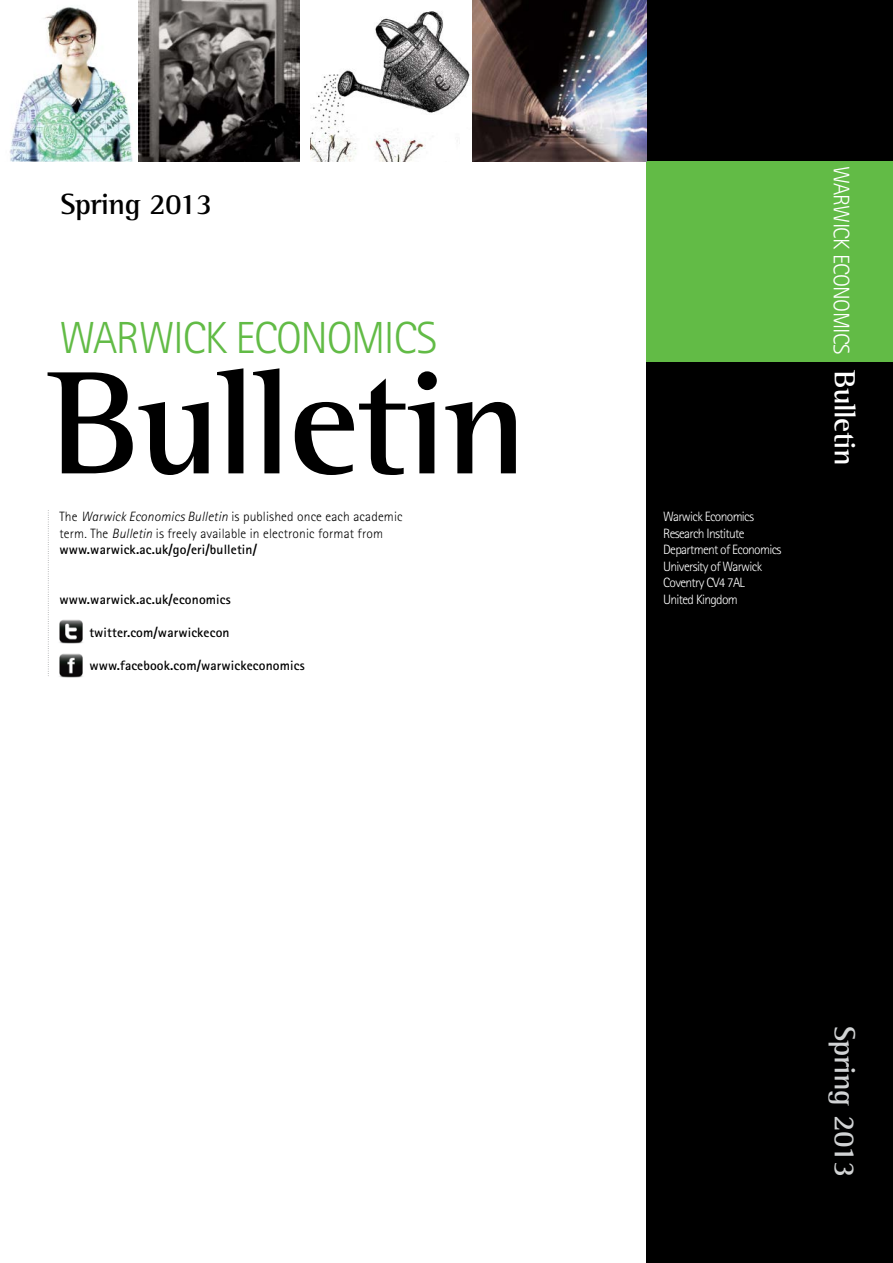
<style>
.page{position:relative;width:893px;height:1263px;background:#fff}
.page>*{position:absolute;margin:0;border:0;box-sizing:border-box;transform-origin:0 0}
.t1{font:700 150px "Rotis Semi Serif";letter-spacing:-.02em;color:#000}
.t2{font:300 45px "Rotis Sans Serif";letter-spacing:-.03em;color:#62bb46}
.t3{font:700 30px "Rotis Semi Serif";letter-spacing:-.02em;color:#d1d3d4}
.t4{font:700 30px "Rotis Semi Serif";letter-spacing:-.02em;color:#000}
.t5{font:700 30px "Rotis Semi Serif";letter-spacing:-.02em;color:#fff}
.t6{font:300 22.5px "Rotis Sans Serif";letter-spacing:-.03em;color:#fff}
.t7{font:300 13.5px/16.5px "Rotis Sans Serif";letter-spacing:.01em;color:#000}
.t8{font:300 13.5px/16.5px "Rotis Sans Serif";letter-spacing:-.05em;color:#fff}
.t9{font:700 13.5px "Rotis Sans Serif";letter-spacing:.01em;color:#000}
.s1{font-style:italic}
.s2{font-weight:700}
</style>
<div class="page">
<div style="left:646px;top:288px;width:247px;height:975px;background:#000"></div>
<div style="left:646px;top:0;width:247px;height:975px;background:#000"></div>
<div style="left:646px;top:162px;width:247px;height:200px;background:#62bb46"></div>
<svg style="left:48px;top:510px;width:1px;height:166px"></svg>
<img style="left:59px;top:619px;width:24px;height:25px">
<img style="left:59px;top:653px;width:24px;height:25px">
<img style="left:9px;top:0;width:291px;height:162px">
<img style="left:310px;top:0;width:336px;height:162px">
<img style="left:138px;top:0;width:11px;height:162px">
<div style="left:461px;top:130px;width:11px;height:32px;background:#fff"></div>
<h3 class="t6" style="left:854px;top:166px;width:190px;rotate:90deg">WARWICK ECoNomICS</h3>
<h3 class="t4" style="left:60px;top:186px;width:153px">Spring 2013</h3>
<h2 class="t2" style="left:60px;top:312px;width:379px">WARWICK ECoNomICS</h2>
<h1 class="t1" style="left:48px;top:333px;width:481px">Bulletin</h1>
<h3 class="t5" style="left:863px;top:370px;width:97px;rotate:90deg">Bulletin</h3>
<p class="t7" style="left:60px;top:508px;width:345px">The <span class="s1">Warwick Economics Bulletin</span> is published once each academic term. The <span class="s1">Bulletin</span> is freely available in electronic format from <span class="s2">www.warwick.ac.uk/go/eri/bulletin/</span></p>
<p class="t9" style="left:60px;top:590px;width:173px">www.warwick.ac.uk/economics</p>
<p class="t9" style="left:89px;top:623px;width:142px">twitter.com/warwickecon</p>
<p class="t9" style="left:89px;top:656px;width:217px">www.facebook.com/warwickeconomics</p>
<p class="t8" style="left:663px;top:508px;width:120px">Warwick Economics<br>Research Institute<br>Department of Economics<br>University of Warwick<br>Coventry CV4 7AL<br>United Kingdom</p>
<h3 class="t3" style="left:863px;top:1026px;width:153px;rotate:90deg">Spring 2013</h3>
</div>
